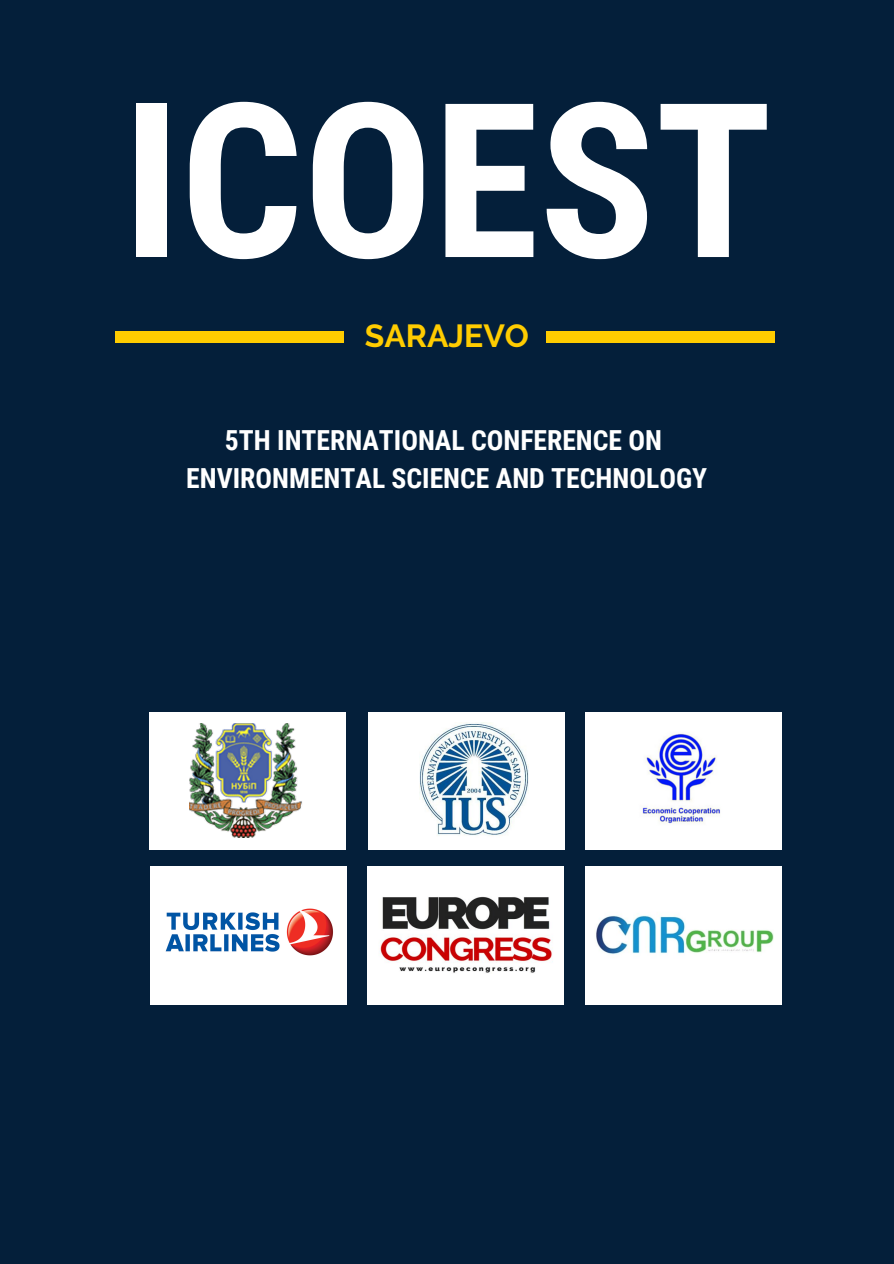
<style>
.page{position:relative;width:894px;height:1264px;background:#fff}
.page>*{position:absolute;margin:0;border:0;box-sizing:border-box;transform-origin:0 0}
.t1{font:700 215.25px "Roboto Condensed";color:#fff}
.t2{font:700 31.8px "Raleway";color:#fc0}
.t3{font:700 27.6px/38.2px "Roboto Condensed";color:#fff;text-align:center}
</style>
<div class="page">
<div style="left:0;top:0;width:893px;height:1263px;background:#041f3a"></div>
<div style="left:116px;top:331px;width:228px;height:11px;background:#fc0"></div>
<div style="left:546px;top:331px;width:229px;height:11px;background:#fc0"></div>
<div style="left:399px;top:866px;width:133px;height:138px;background:#fff"></div>
<div style="left:367px;top:866px;width:32px;height:138px;background:#fff"></div>
<div style="left:532px;top:866px;width:32px;height:138px;background:#fff"></div>
<div style="left:616px;top:712px;width:133px;height:137px;background:#fff"></div>
<div style="left:585px;top:712px;width:31px;height:137px;background:#fff"></div>
<div style="left:749px;top:712px;width:32px;height:137px;background:#fff"></div>
<img style="left:380px;top:896px;width:173px;height:77px">
<div style="left:182px;top:866px;width:133px;height:138px;background:#fff"></div>
<div style="left:150px;top:866px;width:32px;height:138px;background:#fff"></div>
<div style="left:315px;top:866px;width:32px;height:138px;background:#fff"></div>
<img style="left:165px;top:908px;width:168px;height:48px">
<div style="left:399px;top:712px;width:133px;height:137px;background:#fff"></div>
<div style="left:368px;top:712px;width:31px;height:137px;background:#fff"></div>
<div style="left:532px;top:712px;width:32px;height:137px;background:#fff"></div>
<div style="left:181px;top:712px;width:132px;height:137px;background:#fff"></div>
<div style="left:149px;top:712px;width:32px;height:137px;background:#fff"></div>
<div style="left:313px;top:712px;width:32px;height:137px;background:#fff"></div>
<div style="left:616px;top:866px;width:133px;height:138px;background:#fff"></div>
<div style="left:584px;top:866px;width:32px;height:138px;background:#fff"></div>
<div style="left:749px;top:866px;width:32px;height:138px;background:#fff"></div>
<img style="left:419px;top:722px;width:109px;height:114px">
<img style="left:596px;top:915px;width:177px;height:39px">
<img style="left:642px;top:733px;width:78px;height:91px">
<img style="left:189px;top:723px;width:113px;height:114px">
<h1 class="t1" style="left:122px;top:57px;width:651px">ICOEST</h1>
<p class="t2" style="left:365px;top:317px;width:165px">SARAJEVO</p>
<p class="t3" style="left:186px;top:421px;width:522px">5TH INTERNATIONAL CONFERENCE ON<br>ENVIRONMENTAL SCIENCE AND TECHNOLOGY</p>
</div>
